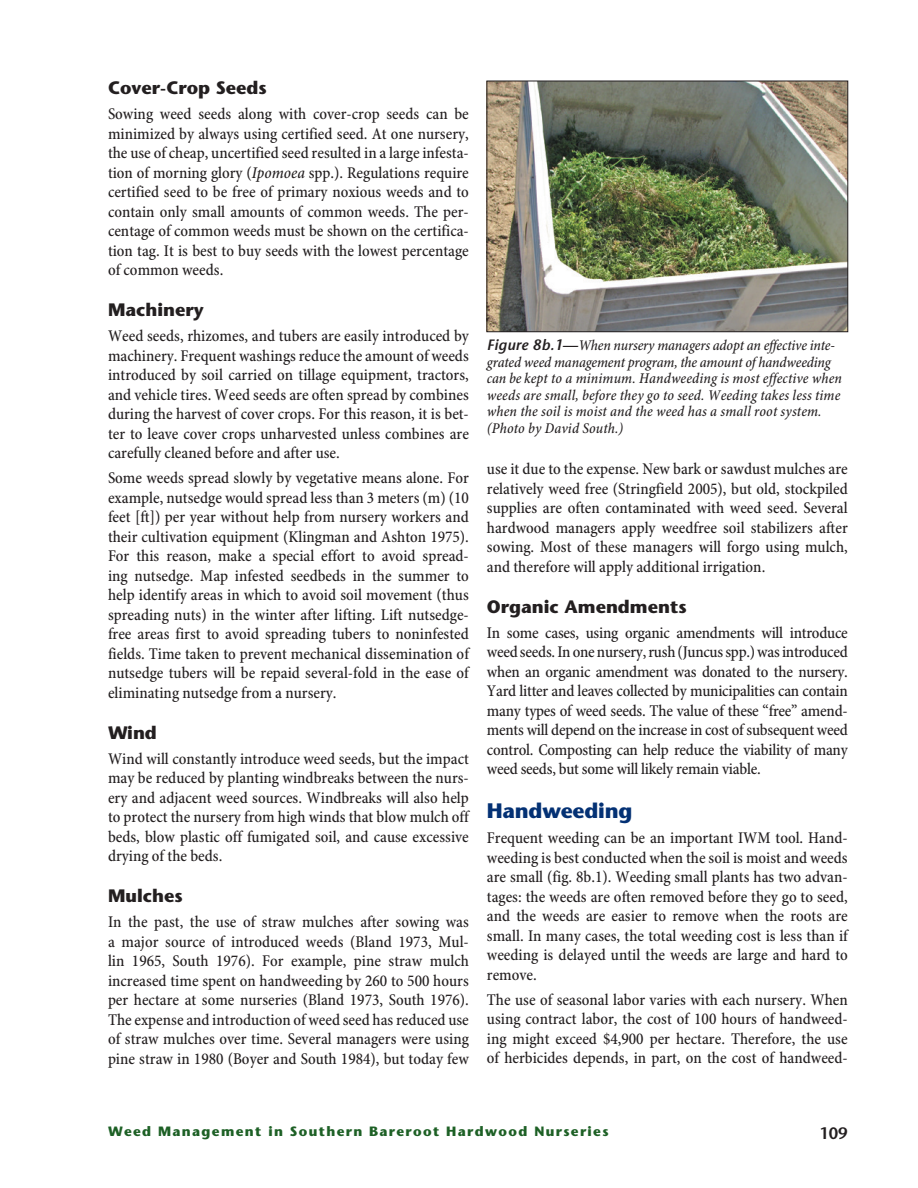
<style>
.page{position:relative;width:918px;height:1188px;background:#fff}
.page>*{position:absolute;margin:0;border:0;box-sizing:border-box;transform-origin:0 0}
.Headings_1{font:700 21px "Stone Sans Std";letter-spacing:-.01em;color:#043174}
.Headings_2{font:700 18px "Stone Sans Std";color:#231f20}
.t1{font:500 condensed 16.5px/19.5px "Minion Pro";color:#231f20;text-align:justify}
.t2{font:600 16.5px "Stone Sans Std";color:#231f20}
.Captions{font:italic 500 condensed 15px/16.5px "Minion Pro";letter-spacing:.01em;color:#231f20}
.Chapter_title_footer{font:700 13.5px "Stone Sans Std";letter-spacing:.1em;color:#1d6025}
.s1{font-style:italic}
.s2{font-family:"Stone Sans Std";font-weight:600;font-stretch:normal}
</style>
<div class="page">
<img style="left:489px;top:83px;width:357px;height:247px">
<div style="left:487px;top:81px;width:361px;height:251px;border:1px solid #231f20"></div>
<p class="Headings_2" style="left:108px;top:77px;width:160px">Cover-Crop Seeds</p>
<p class="t1" style="left:108px;top:105px;width:362px">Sowing weed seeds along with cover-crop seeds can be minimized by always using certified seed. At one nursery, the use of cheap, uncertified seed resulted in a large infesta&shy;tion of morning glory (<span class="s1">Ipomoea</span> spp.). Regulations require certified seed to be free of primary noxious weeds and to contain only small amounts of common weeds. The per&shy;centage of common weeds must be shown on the certifica&shy;tion tag. It is best to buy seeds with the lowest percentage of common weeds.</p>
<p class="Headings_2" style="left:108px;top:299px;width:97px">Machinery</p>
<p class="t1" style="left:108px;top:327px;width:362px">Weed seeds, rhizomes, and tubers are easily introduced by machinery. Frequent washings reduce the amount of weeds introduced by soil carried on tillage equipment, tractors, and vehicle tires. Weed seeds are often spread by combines during the harvest of cover crops. For this reason, it is bet&shy;ter to leave cover crops unharvested unless combines are carefully cleaned before and after use.</p>
<p class="t1" style="left:108px;top:469px;width:362px">Some weeds spread slowly by vegetative means alone. For example, nutsedge would spread less than 3 meters (m) (10 feet [ft]) per year without help from nursery workers and their cultivation equipment (Klingman and Ashton 1975).<br>For this reason, make a special effort to avoid spread&shy;ing nutsedge. Map infested seedbeds in the summer to help identify areas in which to avoid soil movement (thus spreading nuts) in the winter after lifting. Lift nutsedge&shy;free areas first to avoid spreading tubers to noninfested fields. Time taken to prevent mechanical dissemination of nutsedge tubers will be repaid several-fold in the ease of eliminating nutsedge from a nursery.</p>
<p class="Headings_2" style="left:108px;top:722px;width:50px">Wind</p>
<p class="t1" style="left:108px;top:749px;width:362px">Wind will constantly introduce weed seeds, but the impact may be reduced by planting windbreaks between the nurs&shy;ery and adjacent weed sources. Windbreaks will also help to protect the nursery from high winds that blow mulch off beds, blow plastic off fumigated soil, and cause excessive drying of the beds.</p>
<p class="Headings_2" style="left:108px;top:885px;width:76px">Mulches</p>
<p class="t1" style="left:108px;top:913px;width:362px">In the past, the use of straw mulches after sowing was a major source of introduced weeds (Bland 1973, Mul&shy;lin 1965, South 1976). For example, pine straw mulch increased time spent on handweeding by 260 to 500 hours per hectare at some nurseries (Bland 1973, South 1976).<br>The expense and introduction of weed seed has reduced use of straw mulches over time. Several managers were using pine straw in 1980 (Boyer and South 1984), but today few</p>
<p class="Captions" style="left:487px;top:338px;width:357px"><span class="s2">Figure 8b.1—</span>When nursery managers adopt an effective inte&shy;grated weed management program, the amount of handweeding can be kept to a minimum. Handweeding is most effective when weeds are small, before they go to seed. Weeding takes less time when the soil is moist and the weed has a small root system. (Photo by David South.)</p>
<p class="t1" style="left:487px;top:460px;width:362px">use it due to the expense. New bark or sawdust mulches are relatively weed free (Stringfield 2005), but old, stockpiled supplies are often contaminated with weed seed. Several hardwood managers apply weedfree soil stabilizers after sowing. Most of these managers will forgo using mulch, and therefore will apply additional irrigation.</p>
<p class="Headings_2" style="left:487px;top:596px;width:201px">Organic Amendments</p>
<p class="t1" style="left:487px;top:623px;width:362px">In some cases, using organic amendments will introduce weed seeds. In one nursery, rush (Juncus spp.) was introduced when an organic amendment was donated to the nursery.<br>Yard litter and leaves collected by municipalities can contain many types of weed seeds. The value of these “free” amend&shy;ments will depend on the increase in cost of subsequent weed control. Composting can help reduce the viability of many weed seeds, but some will likely remain viable.</p>
<p class="Headings_1" style="left:487px;top:798px;width:147px">Handweeding</p>
<p class="t1" style="left:487px;top:829px;width:362px">Frequent weeding can be an important IWM tool. Hand&shy;weeding is best conducted when the soil is moist and weeds are small (fig. 8b.1). Weeding small plants has two advan&shy;tages: the weeds are often removed before they go to seed, and the weeds are easier to remove when the roots are small. In many cases, the total weeding cost is less than if weeding is delayed until the weeds are large and hard to remove.</p>
<p class="t1" style="left:487px;top:990px;width:362px">The use of seasonal labor varies with each nursery. When using contract labor, the cost of 100 hours of handweed&shy;ing might exceed $4,900 per hectare. Therefore, the use of herbicides depends, in part, on the cost of handweed-</p>
<p class="Chapter_title_footer" style="left:108px;top:1124px;width:502px">Weed Management in Southern Bareroot Hardwood Nurseries</p>
<p class="t2" style="left:819px;top:1123px;width:30px">109</p>
</div>
